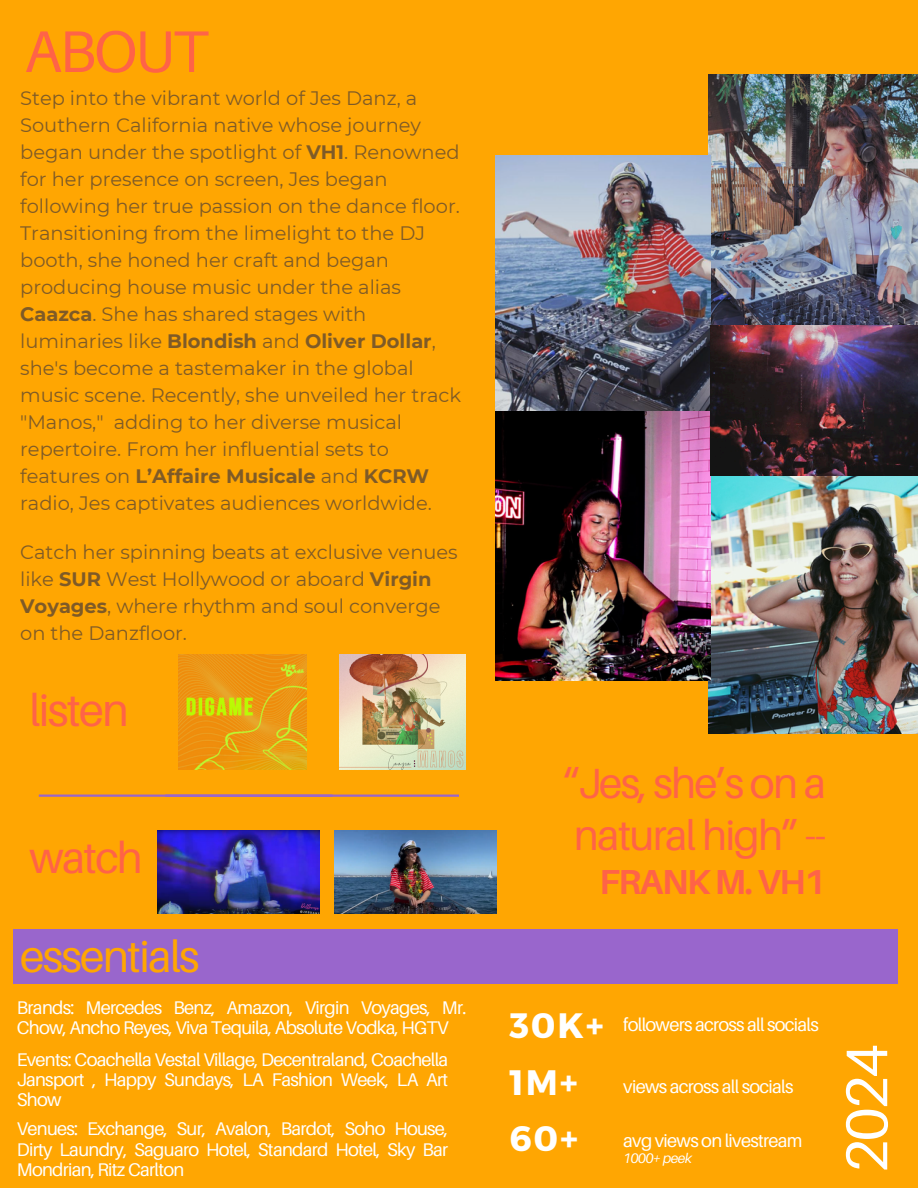
<style>
.page{position:relative;width:918px;height:1188px;background:#ffa602}
.page>*{position:absolute;margin:0;border:0;box-sizing:border-box;transform-origin:0 0}
.t1{font:58.8px "Aileron";letter-spacing:-.04em;color:#ff6347}
.t2{font:58.8px "Aileron";color:#fff}
.t3{font:45.3px "Aileron";letter-spacing:-.04em;color:#ff6347}
.t4{font:44.4px "Aileron";letter-spacing:-.04em;color:#ffa602}
.t5{font:43.8px "Aileron";letter-spacing:-.04em;color:#ff6347}
.t6{font:42.3px/51.8px "Aileron";letter-spacing:-.04em;color:#ff6347}
.t7{font:700 35.25px "Montserrat";letter-spacing:.05em;color:#fff}
.t8{font:700 34.8px "Aileron";letter-spacing:-.04em;color:#ff6347}
.t9{font:19.5px/27px "Montserrat";color:#38323c}
.t10{font:18.3px/20.2px "Aileron";letter-spacing:-.04em;color:#fff;text-align:justify}
.t11{font:italic 13.8px "Aileron";letter-spacing:-.04em;color:#fff}
.s1{font-weight:700}
</style>
<div class="page">
<div style="left:13px;top:929px;width:885px;height:54px;background:#96c"></div>
<img style="left:709px;top:74px;width:209px;height:252px">
<img style="left:496px;top:156px;width:215px;height:525px">
<img style="left:709px;top:465px;width:209px;height:269px">
<img style="left:710px;top:326px;width:208px;height:149px">
<img style="left:178px;top:655px;width:129px;height:115px">
<img style="left:340px;top:655px;width:126px;height:115px">
<hr style="left:39px;top:795px;width:294px;height:2px;background:#96c">
<hr style="left:165px;top:795px;width:294px;height:2px;background:#96c">
<img style="left:158px;top:831px;width:162px;height:82px">
<img style="left:334px;top:831px;width:162px;height:82px">
<p class="t1" style="left:24px;top:15px;width:186px">ABOUT</p>
<p class="t9" style="left:20px;top:84px;width:443px">Step into the vibrant world of Jes Danz, a Southern California native whose journey began under the spotlight of <span class="s1">VH1</span>. Renowned for her presence on screen, Jes began following her true passion on the dance floor.<br>Transitioning from the limelight to the DJ booth, she honed her craft and began producing house music under the alias <span class="s1">Caazca</span>. She has shared stages with luminaries like <span class="s1">Blondish</span> and <span class="s1">Oliver Dollar</span>, she's become a tastemaker in the global music scene. Recently, she unveiled her track "Manos," adding to her diverse musical repertoire. From her influential sets to features on <span class="s1">L’Affaire Musicale</span> and <span class="s1">KCRW </span>radio, Jes captivates audiences worldwide.</p>
<p class="t9" style="left:20px;top:539px;width:439px">Catch her spinning beats at exclusive venues like <span class="s1">SUR</span> West Hollywood or aboard <span class="s1">Virgin Voyages</span>, where rhythm and soul converge on the Danzfloor.</p>
<p class="t3" style="left:29px;top:682px;width:101px">listen</p>
<h1 class="t5" style="left:29px;top:831px;width:115px">watch</h1>
<p class="t4" style="left:20px;top:929px;width:181px">essentials</p>
<p class="t6" style="left:562px;top:757px;width:266px">“Jes, she’s on a natural high” --</p>
<p class="t8" style="left:599px;top:860px;width:228px">FRANKM.VH1</p>
<h2 class="t10" style="left:17px;top:997px;width:451px">Brands: Mercedes Benz, Amazon, Virgin Voyages, Mr.<br>Chow, Ancho Reyes, Viva Tequila, Absolute Vodka, HGTV</h2>
<p class="t7" style="left:510px;top:1002px;width:96px">30K+</p>
<p class="t10" style="left:623px;top:1014px;width:197px">followers across all socials</p>
<h2 class="t10" style="left:17px;top:1049px;width:433px">Events: Coachella Vestal Village, Decentraland, Coachella Jansport , Happy Sundays, LA Fashion Week, LA Art Show</h2>
<p class="t10" style="left:17px;top:1118px;width:433px">Venues: Exchange, Sur, Avalon, Bardot, Soho House, Dirty Laundry, Saguaro Hotel, Standard Hotel, Sky Bar Mondrian, Ritz Carlton</p>
<p class="t7" style="left:510px;top:1060px;width:70px">1M+</p>
<h3 class="t10" style="left:623px;top:1076px;width:172px">views across all socials</h3>
<p class="t7" style="left:510px;top:1115px;width:70px">60+</p>
<h3 class="t10" style="left:623px;top:1130px;width:181px">avg views on livestream</h3>
<p class="t11" style="left:623px;top:1149px;width:70px">1000+ peek</p>
<h2 class="t2" style="left:830px;top:1173px;width:131px;rotate:-90deg">2024</h2>
</div>
